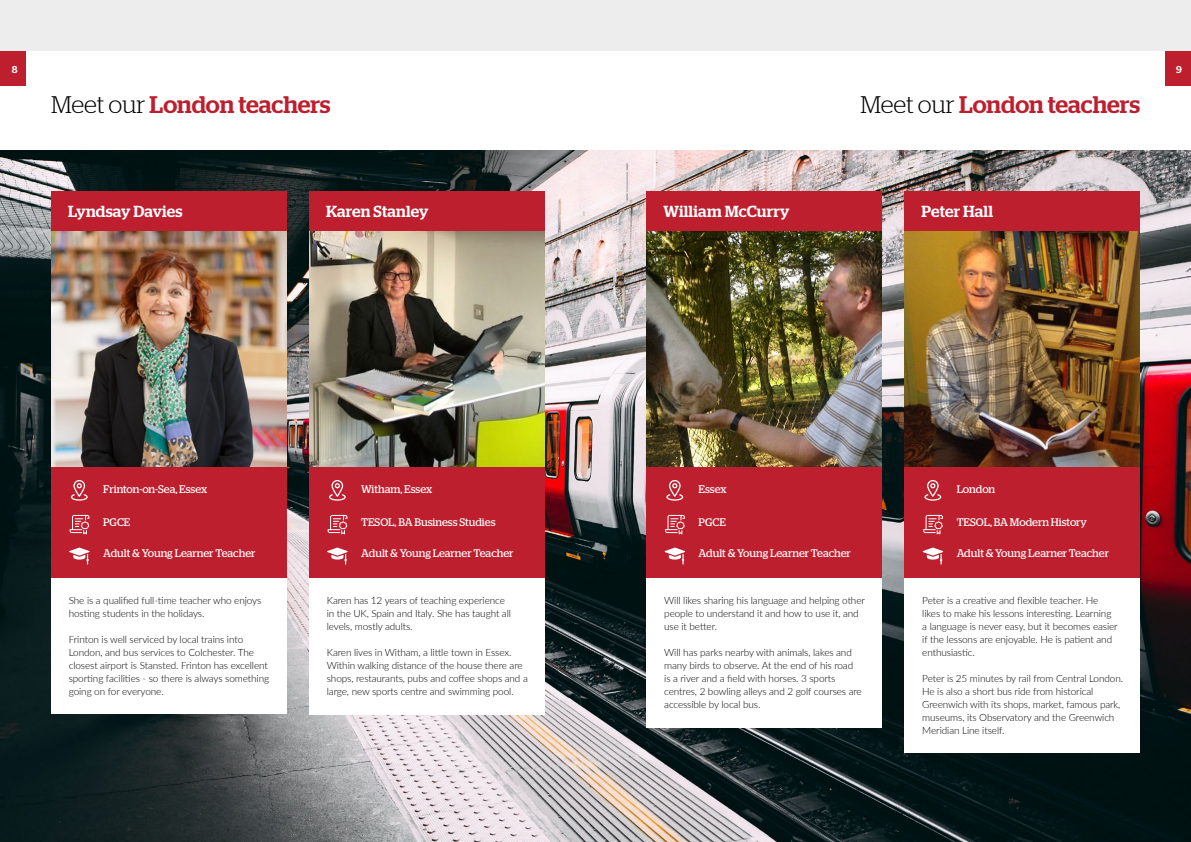
<style>
.page{position:relative;width:1191px;height:842px;background:#ededed}
.page>*{position:absolute;margin:0;border:0;box-sizing:border-box;transform-origin:0 0}
.Page_Headings{font:500 24px "Stag";letter-spacing:-.005em;color:#bd1f2e}
.Teacher_Name{font:500 16px "Stag";letter-spacing:.01em;color:#fff}
.Teacher_Creds{font:11px "Stag";color:#fff}
.Body_Paragraph{font:300 10px/13px "Lato";letter-spacing:-.01em;color:#000}
.t1{font:500 10px "Stag";color:#fff}
.s1{font-weight:300;color:#000}
</style>
<div class="page">
<div style="left:0;top:51px;width:1191px;height:99px;background:#fff"></div>
<img style="left:0;top:150px;width:1191px;height:692px">
<div style="left:51px;top:426px;width:235px;height:288px;background:#fff"></div>
<div style="left:51px;top:191px;width:235px;height:387px;background:#bd1f2e"></div>
<img style="left:51px;top:231px;width:235px;height:235px">
<svg style="left:69px;top:547px;width:21px;height:18px"></svg>
<svg style="left:71px;top:480px;width:17px;height:21px"></svg>
<svg style="left:70px;top:515px;width:19px;height:19px"></svg>
<div style="left:646px;top:426px;width:236px;height:301px;background:#fff"></div>
<div style="left:646px;top:191px;width:236px;height:387px;background:#bd1f2e"></div>
<img style="left:646px;top:231px;width:236px;height:235px">
<svg style="left:664px;top:547px;width:21px;height:18px"></svg>
<svg style="left:666px;top:480px;width:17px;height:21px"></svg>
<svg style="left:665px;top:515px;width:20px;height:19px"></svg>
<div style="left:904px;top:426px;width:236px;height:327px;background:#fff"></div>
<div style="left:904px;top:191px;width:236px;height:387px;background:#bd1f2e"></div>
<img style="left:904px;top:231px;width:236px;height:235px">
<svg style="left:922px;top:547px;width:21px;height:18px"></svg>
<svg style="left:924px;top:480px;width:17px;height:21px"></svg>
<svg style="left:923px;top:515px;width:20px;height:19px"></svg>
<div style="left:309px;top:426px;width:235px;height:288px;background:#fff"></div>
<div style="left:309px;top:191px;width:235px;height:387px;background:#bd1f2e"></div>
<img style="left:309px;top:231px;width:235px;height:235px">
<svg style="left:327px;top:547px;width:21px;height:18px"></svg>
<svg style="left:329px;top:480px;width:17px;height:21px"></svg>
<svg style="left:328px;top:515px;width:19px;height:19px"></svg>
<div style="left:0;top:51px;width:26px;height:35px;background:#bd1f2e"></div>
<div style="left:1165px;top:51px;width:26px;height:35px;background:#bd1f2e"></div>
<p class="t1" style="left:12px;top:64px;width:7px">8</p>
<p class="t1" style="left:1176px;top:64px;width:7px">9</p>
<p class="Page_Headings" style="left:51px;top:90px;width:281px"><span class="s1">Meet our</span> London teachers</p>
<p class="Page_Headings" style="left:860px;top:90px;width:281px"><span class="s1">Meet our</span> London teachers</p>
<p class="Teacher_Name" style="left:68px;top:202px;width:116px">Lyndsay Davies</p>
<p class="Teacher_Name" style="left:326px;top:202px;width:104px">Karen Stanley</p>
<p class="Teacher_Name" style="left:663px;top:202px;width:127px">William McCurry</p>
<p class="Teacher_Name" style="left:921px;top:202px;width:73px">Peter Hall</p>
<p class="Teacher_Creds" style="left:103px;top:483px;width:106px">Frinton-on-Sea, Essex</p>
<p class="Teacher_Creds" style="left:361px;top:483px;width:73px">Witham, Essex</p>
<p class="Teacher_Creds" style="left:698px;top:483px;width:30px">Essex</p>
<p class="Teacher_Creds" style="left:956px;top:483px;width:40px">London</p>
<p class="Teacher_Creds" style="left:103px;top:516px;width:29px">PGCE</p>
<p class="Teacher_Creds" style="left:103px;top:547px;width:154px">Adult &amp; Young Learner Teacher</p>
<p class="Teacher_Creds" style="left:361px;top:516px;width:136px">TESOL, BA Business Studies</p>
<p class="Teacher_Creds" style="left:361px;top:547px;width:154px">Adult &amp; Young Learner Teacher</p>
<p class="Teacher_Creds" style="left:698px;top:516px;width:29px">PGCE</p>
<p class="Teacher_Creds" style="left:698px;top:547px;width:154px">Adult &amp; Young Learner Teacher</p>
<p class="Teacher_Creds" style="left:956px;top:516px;width:132px">TESOL, BA Modern History</p>
<p class="Teacher_Creds" style="left:956px;top:547px;width:154px">Adult &amp; Young Learner Teacher</p>
<p class="Body_Paragraph" style="left:69px;top:594px;width:194px">She is a qualified full-time teacher who enjoys hosting students in the holidays.</p>
<p class="Body_Paragraph" style="left:69px;top:633px;width:202px">Frinton is well serviced by local trains into London, and bus services to Colchester. The closest airport is Stansted. Frinton has excellent sporting facilities - so there is always something going on for everyone.</p>
<p class="Body_Paragraph" style="left:327px;top:594px;width:186px">Karen has 12 years of teaching experience in the UK, Spain and Italy. She has taught all levels, mostly adults.</p>
<p class="Body_Paragraph" style="left:327px;top:646px;width:202px">Karen lives in Witham, a little town in Essex.<br>Within walking distance of the house there are shops, restaurants, pubs and coffee shops and a large, new sports centre and swimming pool.</p>
<p class="Body_Paragraph" style="left:664px;top:594px;width:202px">Will likes sharing his language and helping other people to understand it and how to use it, and use it better.</p>
<p class="Body_Paragraph" style="left:664px;top:646px;width:199px">Will has parks nearby with animals, lakes and many birds to observe. At the end of his road is a river and a field with horses. 3 sports centres, 2 bowling alleys and 2 golf courses are accessible by local bus.</p>
<p class="Body_Paragraph" style="left:922px;top:594px;width:197px">Peter is a creative and flexible teacher. He likes to make his lessons interesting. Learning a language is never easy, but it becomes easier if the lessons are enjoyable. He is patient and enthusiastic.</p>
<p class="Body_Paragraph" style="left:922px;top:672px;width:202px">Peter is 25 minutes by rail from Central London.<br>He is also a short bus ride from historical Greenwich with its shops, market, famous park, museums, its Observatory and the Greenwich Meridian Line itself.</p>
</div>
